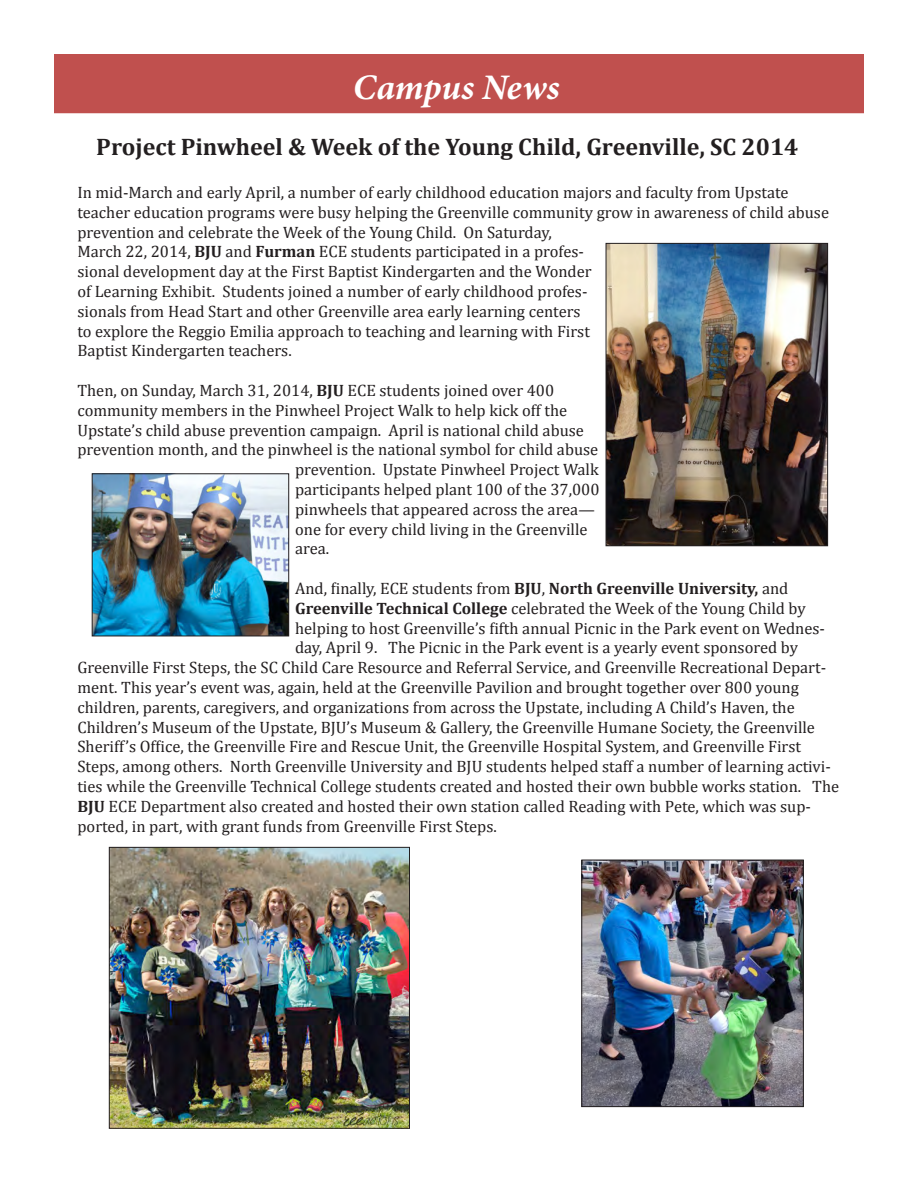
<style>
.page{position:relative;width:918px;height:1188px;background:#fff}
.page>*{position:absolute;margin:0;border:0;box-sizing:border-box;transform-origin:0 0}
.t1{font:italic 700 36px "Minion Pro";color:#fff}
.t2{font:700 24px "Cambria";color:#231f20}
.t3{font:16.5px/19.8px "Cambria";color:#231f20}
.s1{font-weight:700}
</style>
<div class="page">
<div style="left:54px;top:54px;width:810px;height:59px;background:#c0504e"></div>
<img style="left:583px;top:862px;width:219px;height:243px">
<div style="left:581px;top:860px;width:223px;height:247px;border:1px solid #231f20"></div>
<img style="left:94px;top:475px;width:193px;height:159px">
<div style="left:92px;top:473px;width:197px;height:163px;border:1px solid #231f20"></div>
<img style="left:608px;top:245px;width:218px;height:299px">
<div style="left:606px;top:243px;width:222px;height:303px;border:1px solid #231f20"></div>
<img style="left:111px;top:849px;width:297px;height:278px">
<div style="left:109px;top:847px;width:301px;height:282px;border:1px solid #231f20"></div>
<p class="t1" style="left:353px;top:62px;width:208px">Campus News</p>
<p class="t2" style="left:96px;top:130px;width:704px">Project Pinwheel &amp; Week of the Young Child, Greenville, SC 2014</p>
<p class="t3" style="left:77px;top:182px;width:753px">In mid-March and early April, a number of early childhood education majors and faculty from Upstate teacher education programs were busy helping the Greenville community grow in awareness of child abuse prevention and celebrate the Week of the Young Child. On Saturday,<br>March 22, 2014, <span class="s1">BJU</span> and <span class="s1">Furman</span> ECE students participated in a profes-<br>sional development day at the First Baptist Kindergarten and the Wonder<br>of Learning Exhibit. Students joined a number of early childhood profes-<br>sionals from Head Start and other Greenville area early learning centers<br>to explore the Reggio Emilia approach to teaching and learning with First<br>Baptist Kindergarten teachers.</p>
<p class="t3" style="left:77px;top:380px;width:478px">Then, on Sunday, March 31, 2014, <span class="s1">BJU</span> ECE students joined over 400</p>
<p class="t3" style="left:77px;top:400px;width:491px">community members in the Pinwheel Project Walk to help kick off the</p>
<p class="t3" style="left:77px;top:420px;width:508px">Upstate’s child abuse prevention campaign. April is national child abuse</p>
<p class="t3" style="left:77px;top:440px;width:522px">prevention month, and the pinwheel is the national symbol for child abuse</p>
<p class="t3" style="left:295px;top:460px;width:305px">prevention. Upstate Pinwheel Project Walk</p>
<p class="t3" style="left:295px;top:479px;width:306px">participants helped plant 100 of the 37,000</p>
<p class="t3" style="left:295px;top:499px;width:301px">pinwheels that appeared across the area—</p>
<p class="t3" style="left:295px;top:519px;width:294px">one for every child living in the Greenville</p>
<p class="t3" style="left:295px;top:539px;width:36px">area.</p>
<p class="t3" style="left:295px;top:578px;width:495px">And, finally, ECE students from <span class="s1">BJU</span>, <span class="s1">North Greenville University,</span> and</p>
<p class="t3" style="left:295px;top:598px;width:512px"><span class="s1">Greenville Technical College</span> celebrated the Week of the Young Child by</p>
<p class="t3" style="left:295px;top:618px;width:532px">helping to host Greenville’s fifth annual Picnic in the Park event on Wednes-</p>
<p class="t3" style="left:295px;top:638px;width:504px">day, April 9. The Picnic in the Park event is a yearly event sponsored by</p>
<p class="t3" style="left:77px;top:658px;width:750px">Greenville First Steps, the SC Child Care Resource and Referral Service, and Greenville Recreational Depart-</p>
<p class="t3" style="left:77px;top:677px;width:723px">ment. This year’s event was, again, held at the Greenville Pavilion and brought together over 800 young</p>
<p class="t3" style="left:77px;top:697px;width:719px">children, parents, caregivers, and organizations from across the Upstate, including A Child’s Haven, the</p>
<p class="t3" style="left:77px;top:717px;width:739px">Children’s Museum of the Upstate, BJU’s Museum &amp; Gallery, the Greenville Humane Society, the Greenville</p>
<p class="t3" style="left:77px;top:737px;width:725px">Sheriff’s Office, the Greenville Fire and Rescue Unit, the Greenville Hospital System, and Greenville First</p>
<p class="t3" style="left:77px;top:757px;width:755px">Steps, among others. North Greenville University and BJU students helped staff a number of learning activi-</p>
<p class="t3" style="left:77px;top:776px;width:763px">ties while the Greenville Technical College students created and hosted their own bubble works station. The</p>
<p class="t3" style="left:77px;top:796px;width:735px"><span class="s1">BJU</span> ECE Department also created and hosted their own station called Reading with Pete, which was sup-</p>
<p class="t3" style="left:77px;top:816px;width:421px">ported, in part, with grant funds from Greenville First Steps.</p>
</div>
